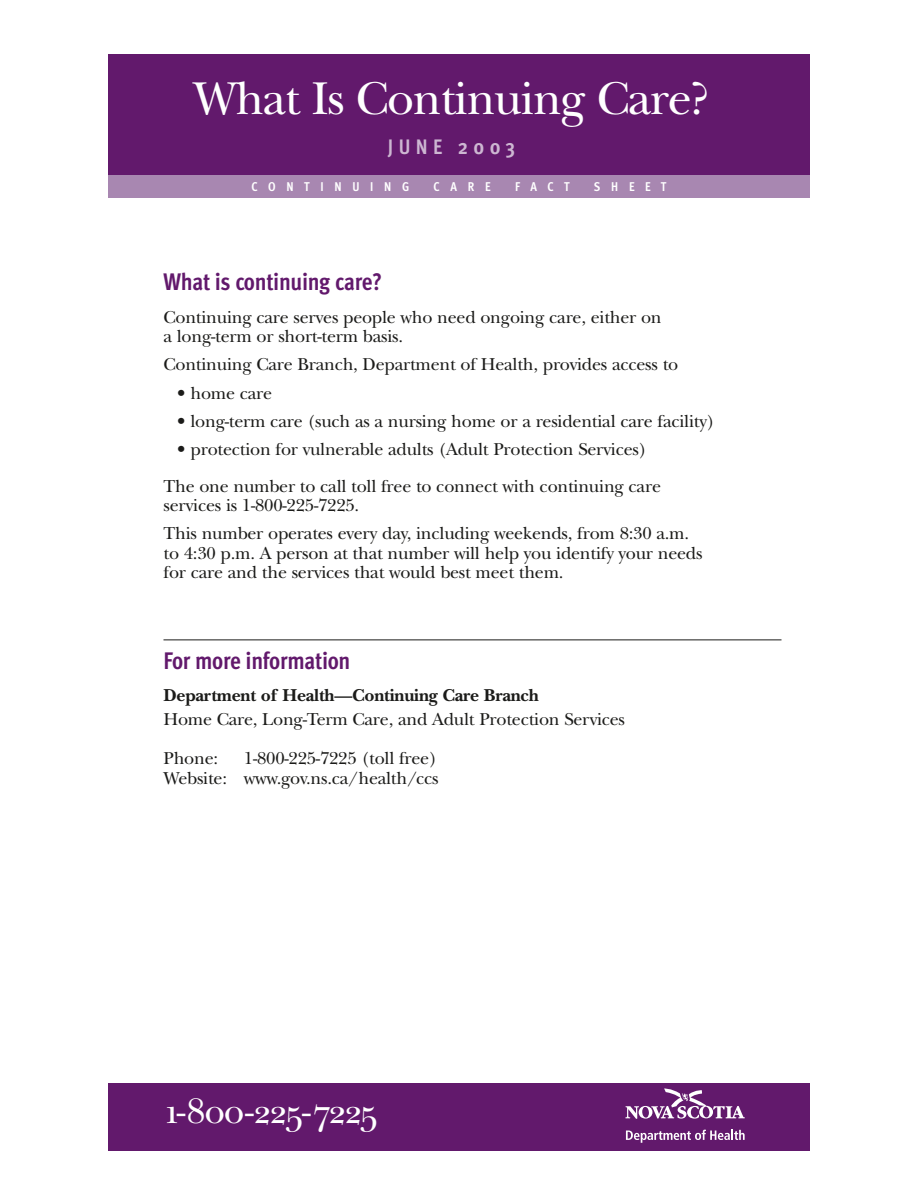
<style>
.page{position:relative;width:918px;height:1188px;background:#fff}
.page>*{position:absolute;margin:0;border:0;box-sizing:border-box;transform-origin:0 0}
.t1{font:48px "New Baskerville";letter-spacing:-.025em;color:#fff}
.t2{font:36px "New Baskerville SC";letter-spacing:-.115em;color:#fff}
.t3{font:700 24px "Meta Cond";letter-spacing:-.015em;color:#62196c}
.t4{font:700 21px "Meta Cond";letter-spacing:.255em;color:#cdb7d2}
.t5{font:18px/19.5px "New Baskerville";letter-spacing:-.015em;color:#1b1b19}
.t6{font:700 18px "New Baskerville";letter-spacing:-.015em;color:#1b1b19}
.t7{font:700 12.75px "Meta Cond";letter-spacing:.845em;color:#fff}
</style>
<div class="page">
<hr style="left:164px;top:640px;width:618px;height:1px;background:#1b1b19">
<div style="left:108px;top:54px;width:702px;height:122px;background:#62196c"></div>
<div style="left:108px;top:176px;width:702px;height:22px;background:#a887b1"></div>
<div style="left:108px;top:1083px;width:702px;height:68px;background:#62196c"></div>
<svg style="left:626px;top:1130px;width:119px;height:13px"></svg>
<svg style="left:625px;top:1088px;width:120px;height:31px"></svg>
<h1 class="t1" style="left:193px;top:81px;width:518px">What Is Continuing Care?</h1>
<p class="t4" style="left:388px;top:139px;width:129px">JUNE 2003</p>
<p class="t7" style="left:252px;top:182px;width:159px">CONTINUING</p>
<p class="t7" style="left:434px;top:182px;width:59px">CARE</p>
<p class="t7" style="left:515px;top:182px;width:56px">FACT</p>
<p class="t7" style="left:594px;top:182px;width:74px">SHEET</p>
<h3 class="t3" style="left:164px;top:273px;width:220px">What is continuing care?</h3>
<p class="t5" style="left:164px;top:309px;width:500px">Continuing care serves people who need ongoing care, either on a long-term or short-term basis.</p>
<p class="t5" style="left:164px;top:357px;width:516px">Continuing Care Branch, Department of Health, provides access to</p>
<p class="t5" style="left:177px;top:385px;width:97px">• home care</p>
<p class="t5" style="left:177px;top:413px;width:539px">• long-term care (such as a nursing home or a residential care facility)</p>
<p class="t5" style="left:164px;top:433px;width:499px;line-height:36.8px;text-align:center">• protection for vulnerable adults (Adult Protection Services)<br>The one number to call toll free to connect with continuing care</p>
<p class="t5" style="left:164px;top:493px;width:527px;line-height:28.2px">services is 1-800-225-7225.<br>This number operates every day, including weekends, from 8:30 a.m.</p>
<p class="t5" style="left:164px;top:545px;width:541px">to 4:30 p.m. A person at that number will help you identify your needs for care and the services that would best meet them.</p>
<h3 class="t3" style="left:164px;top:652px;width:189px">For more information</h3>
<p class="t6" style="left:164px;top:689px;width:377px">Department of Health—Continuing Care Branch</p>
<p class="t5" style="left:164px;top:702px;width:463px;line-height:39px">Home Care, Long-Term Care, and Adult Protection Services<br>Phone:</p>
<p class="t5" style="left:164px;top:751px;width:277px;text-align:right">1-800-225-7225 (toll free)<br>Website: www.gov.ns.ca/health/ccs</p>
<h2 class="t2" style="left:162px;top:1099px;width:218px">1-800-225-7225</h2>
</div>
